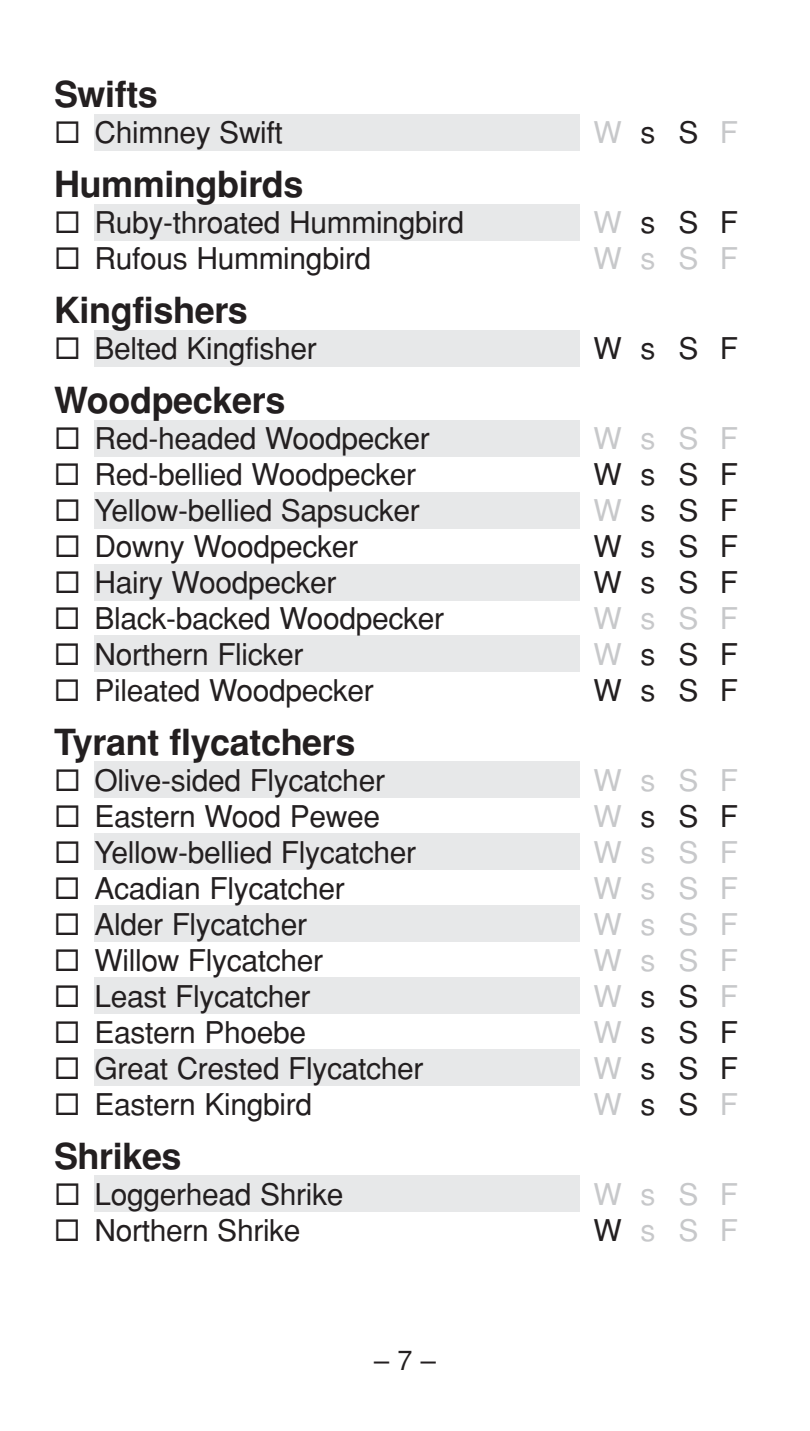
<style>
.page{position:relative;width:810px;height:1431px;background:#fff}
.page>*{position:absolute;margin:0;border:0;box-sizing:border-box;transform-origin:0 0}
.t1{font:700 36px "Helvetica";letter-spacing:-.01em;color:#231f20}
.t2{font:30px "Helvetica";letter-spacing:-.01em;color:#231f20}
.t3{font:30px "Helvetica";letter-spacing:.71em;color:#c7c8ca}
.t4{font:27px "Helvetica";color:#231f20}
.s1{color:#231f20}
.s2{color:#c7c8ca}
</style>
<div class="page">
<div style="left:94px;top:114px;width:486px;height:36px;background:#e7e8e9"></div>
<div style="left:94px;top:204px;width:486px;height:36px;background:#e7e8e9"></div>
<div style="left:94px;top:330px;width:486px;height:36px;background:#e7e8e9"></div>
<div style="left:94px;top:420px;width:486px;height:36px;background:#e7e8e9"></div>
<div style="left:94px;top:492px;width:486px;height:36px;background:#e7e8e9"></div>
<div style="left:94px;top:564px;width:486px;height:36px;background:#e7e8e9"></div>
<div style="left:94px;top:636px;width:486px;height:36px;background:#e7e8e9"></div>
<div style="left:94px;top:762px;width:486px;height:36px;background:#e7e8e9"></div>
<div style="left:94px;top:834px;width:486px;height:36px;background:#e7e8e9"></div>
<div style="left:94px;top:906px;width:486px;height:36px;background:#e7e8e9"></div>
<div style="left:94px;top:978px;width:486px;height:36px;background:#e7e8e9"></div>
<div style="left:94px;top:1050px;width:486px;height:36px;background:#e7e8e9"></div>
<div style="left:94px;top:1175px;width:486px;height:37px;background:#e7e8e9"></div>
<p class="t1" style="left:54px;top:74px;width:105px">Swifts</p>
<p class="t2" style="left:94px;top:115px;width:190px">Chimney Swift</p>
<p class="t3" style="left:593px;top:115px;width:146px">W<span class="s1">sS</span>F</p>
<p class="t1" style="left:54px;top:164px;width:251px">Hummingbirds</p>
<p class="t2" style="left:94px;top:205px;width:371px">Ruby-throated Hummingbird</p>
<p class="t2" style="left:593px;top:205px;width:146px"><span class="s2">W</span>sSF</p>
<p class="t2" style="left:95px;top:241px;width:278px">Rufous Hummingbird</p>
<p class="t3" style="left:593px;top:241px;width:146px">WsSF</p>
<p class="t1" style="left:54px;top:290px;width:195px">Kingfishers</p>
<p class="t2" style="left:94px;top:331px;width:224px">Belted Kingfisher</p>
<p class="t2" style="left:593px;top:331px;width:146px">WsSF</p>
<p class="t1" style="left:54px;top:380px;width:233px">Woodpeckers</p>
<p class="t2" style="left:94px;top:421px;width:337px">Red-headed Woodpecker</p>
<p class="t3" style="left:593px;top:421px;width:146px">WsSF</p>
<p class="t2" style="left:94px;top:457px;width:323px">Red-bellied Woodpecker</p>
<p class="t2" style="left:593px;top:457px;width:146px">WsSF</p>
<p class="t2" style="left:95px;top:493px;width:327px">Yellow-bellied Sapsucker</p>
<p class="t2" style="left:593px;top:493px;width:146px"><span class="s2">W</span>sSF</p>
<p class="t2" style="left:95px;top:529px;width:265px">Downy Woodpecker</p>
<p class="t2" style="left:593px;top:529px;width:146px">WsSF</p>
<p class="t2" style="left:94px;top:565px;width:243px">Hairy Woodpecker</p>
<p class="t2" style="left:593px;top:565px;width:146px">WsSF</p>
<p class="t2" style="left:94px;top:601px;width:351px">Black-backed Woodpecker</p>
<p class="t3" style="left:593px;top:601px;width:146px">WsSF</p>
<p class="t2" style="left:94px;top:637px;width:211px">Northern Flicker</p>
<p class="t2" style="left:593px;top:637px;width:146px"><span class="s2">W</span>sSF</p>
<p class="t2" style="left:94px;top:673px;width:281px">Pileated Woodpecker</p>
<p class="t2" style="left:593px;top:673px;width:146px">WsSF</p>
<p class="t1" style="left:54px;top:722px;width:303px">Tyrant flycatchers</p>
<p class="t2" style="left:94px;top:763px;width:292px">Olive-sided Flycatcher</p>
<p class="t3" style="left:593px;top:763px;width:146px">WsSF</p>
<p class="t2" style="left:94px;top:799px;width:287px">Eastern Wood Pewee</p>
<p class="t2" style="left:593px;top:799px;width:146px"><span class="s2">W</span>sSF</p>
<p class="t2" style="left:94px;top:835px;width:323px">Yellow-bellied Flycatcher</p>
<p class="t3" style="left:593px;top:835px;width:146px">WsSF</p>
<p class="t2" style="left:94px;top:871px;width:252px">Acadian Flycatcher</p>
<p class="t3" style="left:593px;top:871px;width:146px">WsSF</p>
<p class="t2" style="left:94px;top:907px;width:214px">Alder Flycatcher</p>
<p class="t3" style="left:593px;top:907px;width:146px">WsSF</p>
<p class="t2" style="left:94px;top:943px;width:230px">Willow Flycatcher</p>
<p class="t3" style="left:593px;top:943px;width:146px">WsSF</p>
<p class="t2" style="left:94px;top:979px;width:217px">Least Flycatcher</p>
<p class="t3" style="left:593px;top:979px;width:146px">W<span class="s1">sS</span>F</p>
<p class="t2" style="left:94px;top:1015px;width:213px">Eastern Phoebe</p>
<p class="t2" style="left:593px;top:1015px;width:146px"><span class="s2">W</span>sSF</p>
<p class="t2" style="left:94px;top:1051px;width:331px">Great Crested Flycatcher</p>
<p class="t2" style="left:593px;top:1051px;width:146px"><span class="s2">W</span>sSF</p>
<p class="t2" style="left:94px;top:1087px;width:219px">Eastern Kingbird</p>
<p class="t3" style="left:593px;top:1087px;width:146px">W<span class="s1">sS</span>F</p>
<p class="t1" style="left:54px;top:1136px;width:129px">Shrikes</p>
<p class="t2" style="left:94px;top:1177px;width:250px">Loggerhead Shrike</p>
<p class="t3" style="left:593px;top:1177px;width:146px">WsSF</p>
<p class="t2" style="left:94px;top:1213px;width:208px">Northern Shrike</p>
<p class="t3" style="left:593px;top:1213px;width:146px"><span class="s1">W</span>sSF</p>
<p class="t4" style="left:374px;top:1345px;width:63px">–7–</p>
</div>
